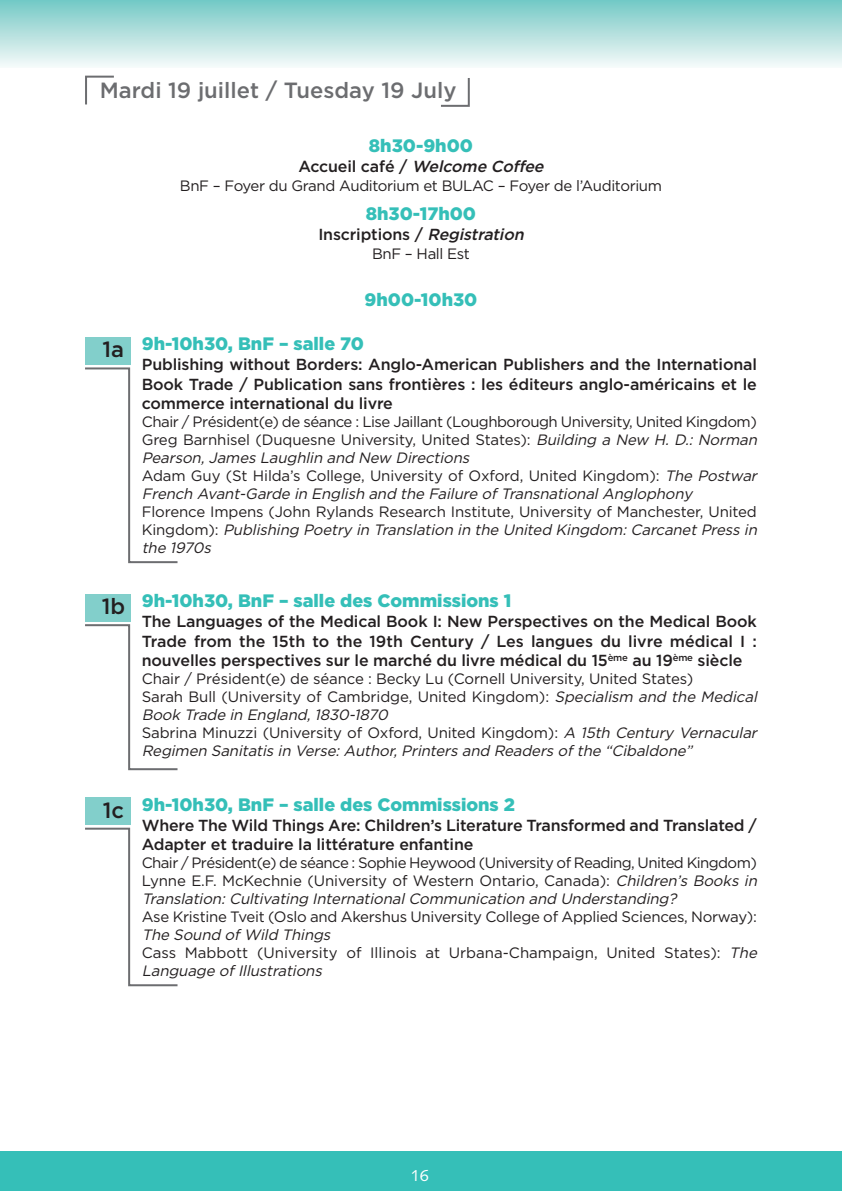
<style>
.page{position:relative;width:842px;height:1191px;background:#fff}
.page>*{position:absolute;margin:0;border:0;box-sizing:border-box;transform-origin:0 0}
.t1{font:500 22px "Gotham";color:#6c6d70}
.t2{font:500 22px "Gotham";color:#231f20}
.t3{font:900 18px "Gotham";color:#35bfb8}
.t4{font:500 16px/19.2px "Gotham";letter-spacing:-.01em;color:#231f20;text-align:justify}
.t5{font:italic 500 16px "Gotham";color:#231f20}
.t6{font:16px "Syntax";color:#fff}
.t7{font:15px/18px "Gotham";letter-spacing:-.01em;color:#231f20}
.t8{font:15px/18px "Gotham";letter-spacing:-.04em;color:#231f20}
.s1{font-style:normal}
.s2{font-style:italic}
</style>
<div class="page">
<div style="left:0;top:0;width:842px;height:68px;background:linear-gradient(to bottom,#73c8c4,#f5f9f9)"></div>
<div style="left:0;top:1151px;width:842px;height:40px;background:#35bfb8"></div>
<div style="left:85px;top:337px;width:45px;height:28px;background:#82cfcb"></div>
<div style="left:85px;top:594px;width:45px;height:28px;background:#82cfcb"></div>
<div style="left:85px;top:797px;width:45px;height:28px;background:#82cfcb"></div>
<svg style="left:85px;top:367px;width:93px;height:197px"></svg>
<svg style="left:85px;top:624px;width:93px;height:147px"></svg>
<svg style="left:85px;top:827px;width:93px;height:160px"></svg>
<svg style="left:85px;top:75px;width:29px;height:30px"></svg>
<svg style="left:441px;top:78px;width:29px;height:29px"></svg>
<h1 class="t1" style="left:100px;top:78px;width:358px">Mardi 19 juillet / Tuesday 19 July</h1>
<p class="t3" style="left:369px;top:135px;width:106px">8h30-9h00</p>
<p class="t5" style="left:298px;top:157px;width:249px"><span class="s1">Accueil café /</span> Welcome Coffee</p>
<p class="t7" style="left:180px;top:176px;width:484px">BnF – Foyer du Grand Auditorium et BULAC – Foyer de l’Auditorium</p>
<p class="t3" style="left:366px;top:203px;width:112px">8h30-17h00</p>
<p class="t4" style="left:318px;top:225px;width:209px">Inscriptions / <span class="s2">Registration</span></p>
<p class="t7" style="left:372px;top:244px;width:99px">BnF – Hall Est</p>
<p class="t3" style="left:365px;top:289px;width:114px">9h00-10h30</p>
<h1 class="t2" style="left:103px;top:337px;width:23px">1a</h1>
<p class="t3" style="left:142px;top:333px;width:224px">9h-10h30, BnF – salle 70</p>
<p class="t4" style="left:142px;top:355px;width:617px">Publishing without Borders: Anglo-American Publishers and the International Book Trade / Publication sans frontières : les éditeurs anglo-américains et le commerce international du livre</p>
<p class="t7" style="left:142px;top:413px;width:619px">Chair / Président(e) de séance : Lise Jaillant (Loughborough University, United Kingdom)<br>Greg Barnhisel (Duquesne University, United States): <span class="s2">Building a New H. D.: Norman Pearson, James Laughlin and New Directions<br></span>Adam Guy (St Hilda’s College, University of Oxford, United Kingdom): <span class="s2">The Postwar French Avant-Garde in English and the Failure of Transnational Anglophony</span></p>
<p class="t7" style="left:142px;top:503px;width:619px">Florence Impens (John Rylands Research Institute, University of Manchester, United<br>K i n g d o m ) : <span class="s2">Publishing Poetry in Translation in the United Kingdom: Carcanet Press in the 1970s</span></p>
<h1 class="t2" style="left:102px;top:594px;width:25px">1b</h1>
<p class="t3" style="left:142px;top:590px;width:371px">9h-10h30, BnF – salle des Commissions 1</p>
<p class="t4" style="left:142px;top:612px;width:617px">The Languages of the Medical Book I: New Perspectives on the Medical Book Trade from the 15th to the 19th Century / Les langues du livre médical I : nouvelles perspectives sur le marché du livre médical du 15<sup>ème</sup> au 19<sup>ème</sup> siècle</p>
<p class="t7" style="left:142px;top:670px;width:619px">Chair / Président(e) de séance : Becky Lu (Cornell University, United States)<br>Sarah Bull (University of Cambridge, United Kingdom): <span class="s2">Specialism and the Medical Book Trade in England, 1830-1870<br></span>Sabrina Minuzzi (University of Oxford, United Kingdom): <span class="s2">A 15th Century Vernacular Regimen Sanitatis in Verse: Author, Printers and Readers of the “Cibaldone”</span></p>
<h1 class="t2" style="left:103px;top:797px;width:23px">1c</h1>
<p class="t3" style="left:142px;top:794px;width:375px">9h-10h30, BnF – salle des Commissions 2</p>
<p class="t4" style="left:142px;top:815px;width:617px">Where The Wild Things Are: Children’s Literature Transformed and Translated /<br>Adapter et traduire la littérature enfantine</p>
<p class="t8" style="left:142px;top:854px;width:619px">Chair / Président(e) de séance : Sophie Heywood (University of Reading, United Kingdom)<br>Lynne E.F. McKechnie (University of Western Ontario, Canada): <span class="s2">Children’s Books in<br>Translation: Cultivating International Communication and Understanding?</span></p>
<p class="t7" style="left:142px;top:908px;width:617px">Ase Kristine Tveit (Oslo and Akershus University College of Applied Sciences, Norway):</p>
<p class="t7" style="left:142px;top:926px;width:619px"><span class="s2">The Sound of Wild Things<br></span>Cass Mabbott (University of Illinois at Urbana-Champaign, United States): <span class="s2">The<br>Language of Illustrations</span></p>
<p class="t6" style="left:411px;top:1168px;width:19px">16</p>
</div>
